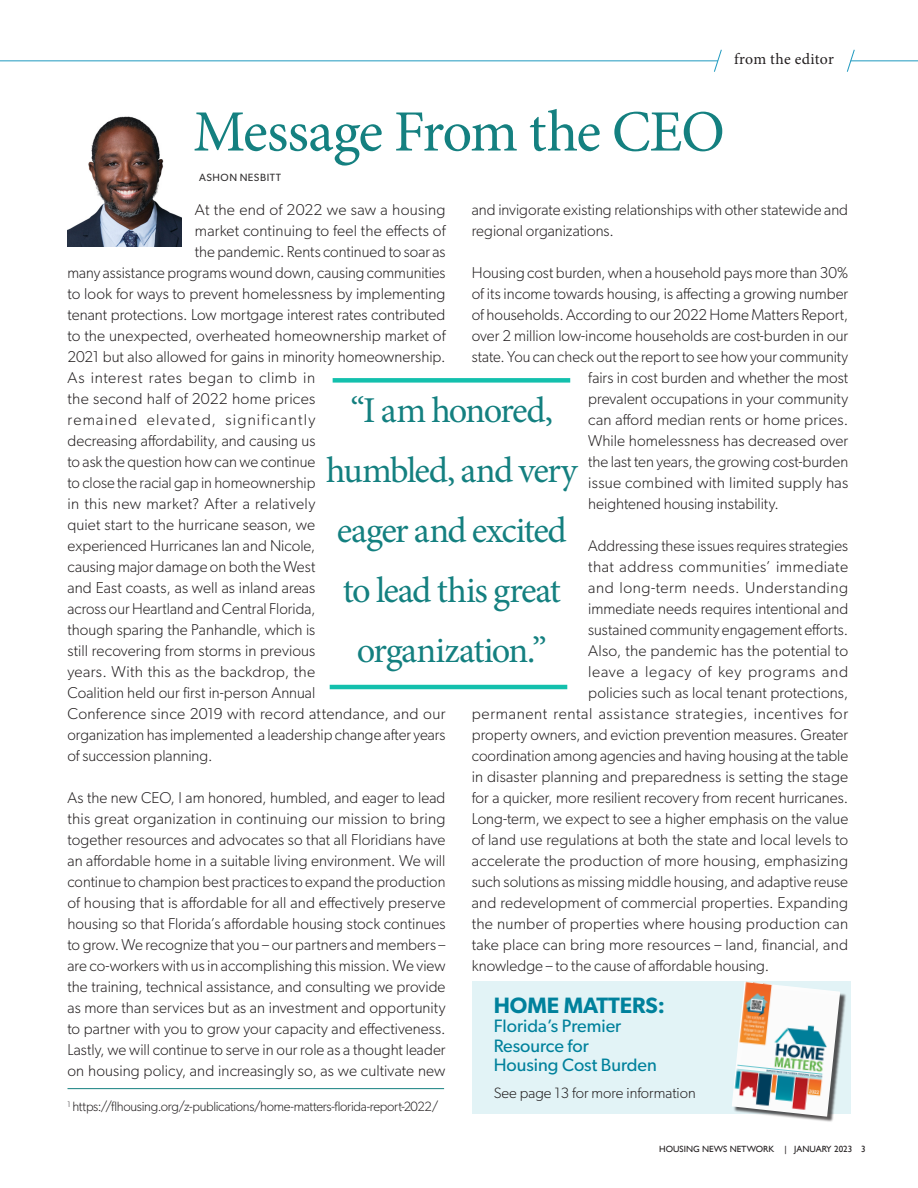
<style>
.page{position:relative;width:918px;height:1188px;background:#fff}
.page>*{position:absolute;margin:0;border:0;box-sizing:border-box;transform-origin:0 0}
.Headline_-_Small_Sec{font:58.5px "Minion Pro";letter-spacing:-.025em;color:#148080}
.Headline_-_Small_Sec-2{font:36.45px/60px "Minion Pro";letter-spacing:-.04em;color:#148080;text-align:center}
.t1{font:600 22.35px "Gibson";color:#00819c}
.t2{font:18px "Gibson";color:#00819c}
.t3{font:300 15.75px/21px "Gibson";letter-spacing:.005em;color:#231f20;text-align:justify}
.t4{font:300 15.75px "Gibson";letter-spacing:.005em;color:#231f20;scale:.96 1}
.t5{font:300 15.75px "Gibson";letter-spacing:.04em;color:#231f20}
.t6{font:300 15.75px "Gibson";letter-spacing:.025em;color:#231f20}
.t7{font:300 15.75px "Gibson";letter-spacing:.03em;color:#231f20}
.t8{font:300 15.75px "Gibson";letter-spacing:.035em;color:#231f20}
.t9{font:300 15.75px "Gibson";letter-spacing:.075em;color:#231f20}
.t10{font:300 15.75px "Gibson";letter-spacing:.045em;color:#231f20}
.t11{font:15.75px "Minion Pro";letter-spacing:.015em;color:#231f20}
.t12{font:300 15px "Gibson";color:#231f20}
.t13{font:300 13.5px "Gibson";letter-spacing:-.025em;color:#231f20}
.Byline{font:10.5px "Gibson";letter-spacing:.045em;color:#312f30}
.t14{font:9px "Gill Sans";color:#231f20}
</style>
<div class="page">
<hr style="left:850px;top:60px;width:68px;height:1px;background:#1f99bf">
<hr style="left:0;top:60px;width:718px;height:1px;background:#1f99bf">
<svg style="left:846px;top:49px;width:9px;height:23px"></svg>
<svg style="left:713px;top:49px;width:9px;height:23px"></svg>
<img style="left:68px;top:116px;width:113px;height:130px">
<hr style="left:68px;top:1088px;width:376px;height:1px;background:#148080">
<div style="left:333px;top:378px;width:237px;height:5px;background:#13c0ad"></div>
<hr style="left:330px;top:685px;width:237px;height:4px;background:#13c0ad">
<div style="left:472px;top:981px;width:379px;height:133px;background:#e2f3f6"></div>
<div style="left:733px;top:983px;width:113px;height:140px;background:#231f20;opacity:.75"></div>
<img style="left:732px;top:982px;width:108px;height:135px">
<p class="t11" style="left:734px;top:49px;width:101px">from the editor</p>
<p class="Headline_-_Small_Sec" style="left:193px;top:93px;width:533px">Message From the CEO</p>
<p class="Byline" style="left:199px;top:171px;width:83px">ASHON NESBITT</p>
<p class="t3" style="left:472px;top:198px;width:378px">and invigorate existing relationships with other statewide and regional organizations.</p>
<p class="t3" style="left:472px;top:261px;width:378px">Housing cost burden, when a household pays more than 30%</p>
<p class="t3" style="left:472px;top:282px;width:378px">of its income towards housing, is affecting a growing number</p>
<p class="t3" style="left:472px;top:303px;width:378px">of households. According to our 2022 Home Matters Report,</p>
<p class="t3" style="left:472px;top:324px;width:378px">over 2 million low-income households are cost-burden in our</p>
<p class="t4" style="left:472px;top:347px;width:394px">state. You can check out the report to see how your community</p>
<p class="t3" style="left:588px;top:366px;width:261px">fairs in cost burden and whether the most</p>
<p class="t3" style="left:588px;top:387px;width:261px">prevalent occupations in your community</p>
<p class="t3" style="left:588px;top:408px;width:261px">can afford median rents or home prices.</p>
<p class="t3" style="left:588px;top:429px;width:261px">While homelessness has decreased over</p>
<p class="t3" style="left:588px;top:450px;width:261px">the last ten years, the growing cost-burden</p>
<p class="t3" style="left:588px;top:471px;width:261px">issue combined with limited supply has</p>
<p class="t3" style="left:588px;top:492px;width:192px">heightened housing instability.</p>
<p class="t4" style="left:588px;top:536px;width:272px">Addressing these issues requires strategies</p>
<p class="t7" style="left:588px;top:557px;width:261px">that address communities’ immediate</p>
<p class="t8" style="left:588px;top:578px;width:261px">and long-term needs. Understanding</p>
<p class="t3" style="left:588px;top:597px;width:261px">immediate needs requires intentional and</p>
<p class="t3" style="left:588px;top:618px;width:261px">sustained community engagement efforts.</p>
<p class="t3" style="left:588px;top:639px;width:261px">Also, the pandemic has the potential to</p>
<p class="t10" style="left:588px;top:662px;width:261px">leave a legacy of key programs and</p>
<p class="t3" style="left:588px;top:681px;width:261px">policies such as local tenant protections,</p>
<p class="t5" style="left:472px;top:704px;width:378px">permanent rental assistance strategies, incentives for</p>
<p class="t3" style="left:472px;top:723px;width:378px">property owners, and eviction prevention measures. Greater</p>
<p class="t3" style="left:472px;top:744px;width:378px">coordination among agencies and having housing at the table</p>
<p class="t3" style="left:472px;top:765px;width:378px">in disaster planning and preparedness is setting the stage</p>
<p class="t3" style="left:472px;top:786px;width:378px">for a quicker, more resilient recovery from recent hurricanes.</p>
<p class="t3" style="left:472px;top:807px;width:378px">Long-term, we expect to see a higher emphasis on the value</p>
<p class="t3" style="left:472px;top:828px;width:378px">of land use regulations at both the state and local levels to</p>
<p class="t3" style="left:472px;top:849px;width:378px">accelerate the production of more housing, emphasizing</p>
<p class="t3" style="left:472px;top:870px;width:378px">such solutions as missing middle housing, and adaptive reuse</p>
<p class="t3" style="left:472px;top:891px;width:378px">and redevelopment of commercial properties. Expanding</p>
<p class="t3" style="left:472px;top:912px;width:378px">the number of properties where housing production can</p>
<p class="t3" style="left:472px;top:933px;width:378px">take place can bring more resources – land, financial, and</p>
<p class="t3" style="left:472px;top:954px;width:299px">knowledge – to the cause of affordable housing.</p>
<p class="t3" style="left:195px;top:199px;width:252px">At the end of 2022 we saw a housing</p>
<p class="t3" style="left:195px;top:220px;width:252px">market continuing to feel the effects of</p>
<p class="t3" style="left:195px;top:241px;width:252px">the pandemic. Rents continued to soar as</p>
<p class="t4" style="left:68px;top:263px;width:395px">many assistance programs wound down, causing communities</p>
<p class="t3" style="left:68px;top:283px;width:379px">to look for ways to prevent homelessness by implementing</p>
<p class="t3" style="left:68px;top:304px;width:379px">tenant protections. Low mortgage interest rates contributed</p>
<p class="t3" style="left:68px;top:325px;width:380px">to the unexpected, overheated homeownership market of</p>
<p class="t3" style="left:68px;top:346px;width:380px">2021 but also allowed for gains in minority homeownership.</p>
<p class="t5" style="left:68px;top:368px;width:249px">As interest rates began to climb in</p>
<p class="t3" style="left:68px;top:388px;width:249px">the second half of 2022 home prices</p>
<p class="t9" style="left:68px;top:410px;width:249px">remained elevated, significantly</p>
<p class="t3" style="left:68px;top:430px;width:249px">decreasing affordability, and causing us</p>
<p class="t3" style="left:68px;top:451px;width:249px">to ask the question how can we continue</p>
<p class="t4" style="left:68px;top:473px;width:260px">to close the racial gap in homeownership</p>
<p class="t6" style="left:68px;top:494px;width:249px">in this new market? After a relatively</p>
<p class="t3" style="left:68px;top:514px;width:249px">quiet start to the hurricane season, we</p>
<p class="t3" style="left:68px;top:535px;width:249px">experienced Hurricanes Ian and Nicole,</p>
<p class="t3" style="left:68px;top:556px;width:249px">causing major damage on both the West</p>
<p class="t3" style="left:68px;top:577px;width:249px">and East coasts, as well as inland areas</p>
<p class="t4" style="left:68px;top:599px;width:260px">across our Heartland and Central Florida,</p>
<p class="t3" style="left:68px;top:619px;width:249px">though sparing the Panhandle, which is</p>
<p class="t3" style="left:68px;top:640px;width:249px">still recovering from storms in previous</p>
<p class="t3" style="left:68px;top:661px;width:249px">years. With this as the backdrop, the</p>
<p class="t3" style="left:68px;top:682px;width:249px">Coalition held our first in-person Annual</p>
<p class="t3" style="left:68px;top:703px;width:380px">Conference since 2019 with record attendance, and our</p>
<p class="t3" style="left:68px;top:724px;width:380px">organization has implemented a leadership change after years</p>
<p class="t3" style="left:68px;top:745px;width:147px">of succession planning.</p>
<p class="t3" style="left:68px;top:787px;width:380px">As the new CEO, I am honored, humbled, and eager to lead this great organization in continuing our mission to bring together resources and advocates so that all Floridians have an affordable home in a suitable living environment. We will continue to champion best practices to expand the production of housing that is affordable for all and effectively preserve housing so that Florida’s affordable housing stock continues to grow. We recognize that you – our partners and members – are co-workers with us in accomplishing this mission. We view the training, technical assistance, and consulting we provide as more than services but as an investment and opportunity to partner with you to grow your capacity and effectiveness.<br>Lastly, we will continue to serve in our role as a thought leader on housing policy, and increasingly so, as we cultivate new</p>
<p class="Headline_-_Small_Sec-2" style="left:326px;top:380px;width:253px">“I am honored, humbled, and very eager and excited to lead this great organization.”</p>
<p class="t1" style="left:494px;top:992px;width:173px">HOME MATTERS:</p>
<p class="t2" style="left:494px;top:1015px;width:129px">Florida’s Premier</p>
<p class="t2" style="left:494px;top:1035px;width:97px">Resource for</p>
<p class="t2" style="left:494px;top:1054px;width:165px">Housing Cost Burden</p>
<p class="t12" style="left:494px;top:1084px;width:204px">See page 13 for more information</p>
<p class="t13" style="left:68px;top:1098px;width:372px"><sup>1</sup> https://flhousing.org/z-publications/home-matters-florida-report-2022/</p>
<p class="t14" style="left:659px;top:1144px;width:208px">HOUSING NEWS NETWORK | JANUARY 2023 3</p>
</div>
